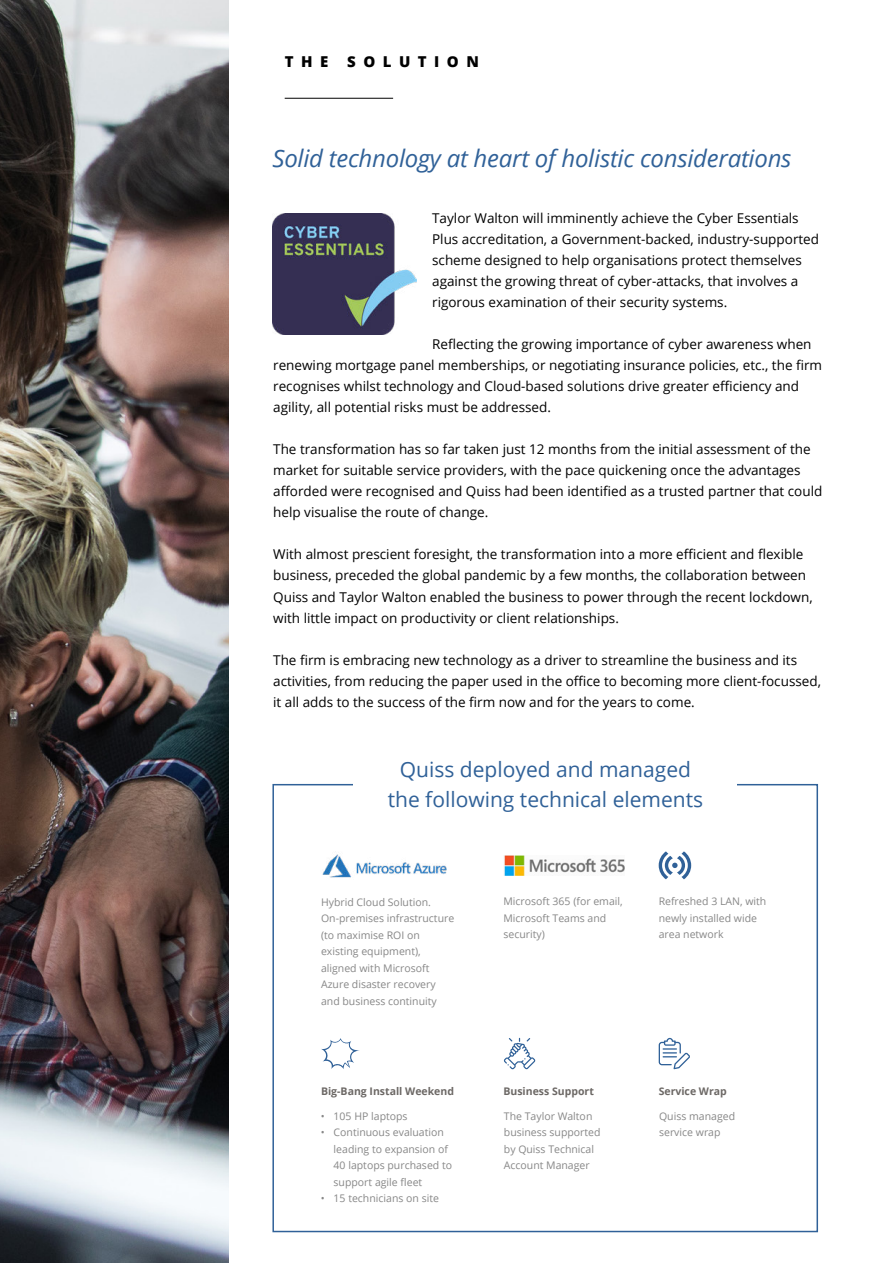
<style>
.page{position:relative;width:893px;height:1263px;background:#fff}
.page>*{position:absolute;margin:0;border:0;box-sizing:border-box;transform-origin:0 0}
.t1{font:italic 24px "Open Sans";letter-spacing:-.01em;color:#306198}
.t2{font:21px/30px "Open Sans";color:#306198;text-align:center}
.t3{font:800 15px "Open Sans";letter-spacing:.5em;color:#000}
.t4{font:13.5px/21px "Open Sans";color:#000}
.t5{font:10.5px/16.5px "Open Sans";color:#878787}
.t6{font:700 10.5px "Open Sans";color:#6c6865}
</style>
<div class="page">
<img style="left:0;top:0;width:229px;height:1263px">
<hr style="left:285px;top:98px;width:108px;height:1px;background:#000">
<svg style="left:504px;top:1038px;width:31px;height:31px"></svg>
<svg style="left:321px;top:1038px;width:39px;height:31px"></svg>
<svg style="left:659px;top:851px;width:32px;height:28px"></svg>
<img style="left:322px;top:854px;width:125px;height:24px">
<img style="left:504px;top:855px;width:121px;height:20px">
<svg style="left:659px;top:1038px;width:31px;height:31px"></svg>
<img style="left:272px;top:213px;width:145px;height:121px">
<p class="t3" style="left:285px;top:55px;width:45px">THE</p>
<p class="t3" style="left:347px;top:55px;width:133px">SOLUTION</p>
<h1 class="t1" style="left:273px;top:149px;width:520px">Solid technology at heart of holistic considerations</h1>
<p class="t4" style="left:432px;top:208px;width:388px">Taylor Walton will imminently achieve the Cyber Essentials Plus accreditation, a Government-backed, industry-supported scheme designed to help organisations protect themselves against the growing threat of cyber-attacks, that involves a rigorous examination of their security systems.</p>
<p class="t4" style="left:273px;top:334px;width:550px;text-indent:159px">Reflecting the growing importance of cyber awareness when renewing mortgage panel memberships, or negotiating insurance policies, etc., the firm recognises whilst technology and Cloud-based solutions drive greater efficiency and agility, all potential risks must be addressed.</p>
<p class="t4" style="left:273px;top:439px;width:551px">The transformation has so far taken just 12 months from the initial assessment of the market for suitable service providers, with the pace quickening once the advantages afforded were recognised and Quiss had been identified as a trusted partner that could help visualise the route of change.</p>
<p class="t4" style="left:273px;top:544px;width:541px">With almost prescient foresight, the transformation into a more efficient and flexible business, preceded the global pandemic by a few months, the collaboration between Quiss and Taylor Walton enabled the business to power through the recent lockdown, with little impact on productivity or client relationships.</p>
<p class="t4" style="left:273px;top:649px;width:549px">The firm is embracing new technology as a driver to streamline the business and its activities, from reducing the paper used in the office to becoming more client-focussed, it all adds to the success of the firm now and for the years to come.</p>
<h2 class="t2" style="left:388px;top:754px;width:317px">Quiss deployed and managed the following technical elements</h2>
<p class="t5" style="left:321px;top:893px;width:135px">Hybrid Cloud Solution.<br>On-premises infrastructure (to maximise ROI on existing equipment), aligned with Microsoft<br>Azure disaster recovery and business continuity</p>
<p class="t5" style="left:503px;top:893px;width:121px">Microsoft 365 (for email,<br>Microsoft Teams and security)</p>
<p class="t5" style="left:659px;top:893px;width:109px">Refreshed 3 LAN, with newly installed wide area network</p>
<p class="t6" style="left:321px;top:1087px;width:134px">Big-Bang Install Weekend</p>
<p class="t6" style="left:503px;top:1087px;width:92px">Business Support</p>
<p class="t6" style="left:659px;top:1087px;width:70px">Service Wrap</p>
<p class="t5" style="left:321px;top:1108px;width:88px">• 105 HP laptops</p>
<p class="t5" style="left:334px;top:1124px;width:120px;text-indent:-13px">• Continuous evaluation leading to expansion of<br>40 laptops purchased to support agile fleet</p>
<p class="t5" style="left:321px;top:1190px;width:120px">• 15 technicians on site</p>
<p class="t5" style="left:504px;top:1107px;width:98px">The Taylor Walton business supported by Quiss Technical<br>Account Manager</p>
<p class="t5" style="left:659px;top:1107px;width:77px">Quiss managed service wrap</p>
</div>
